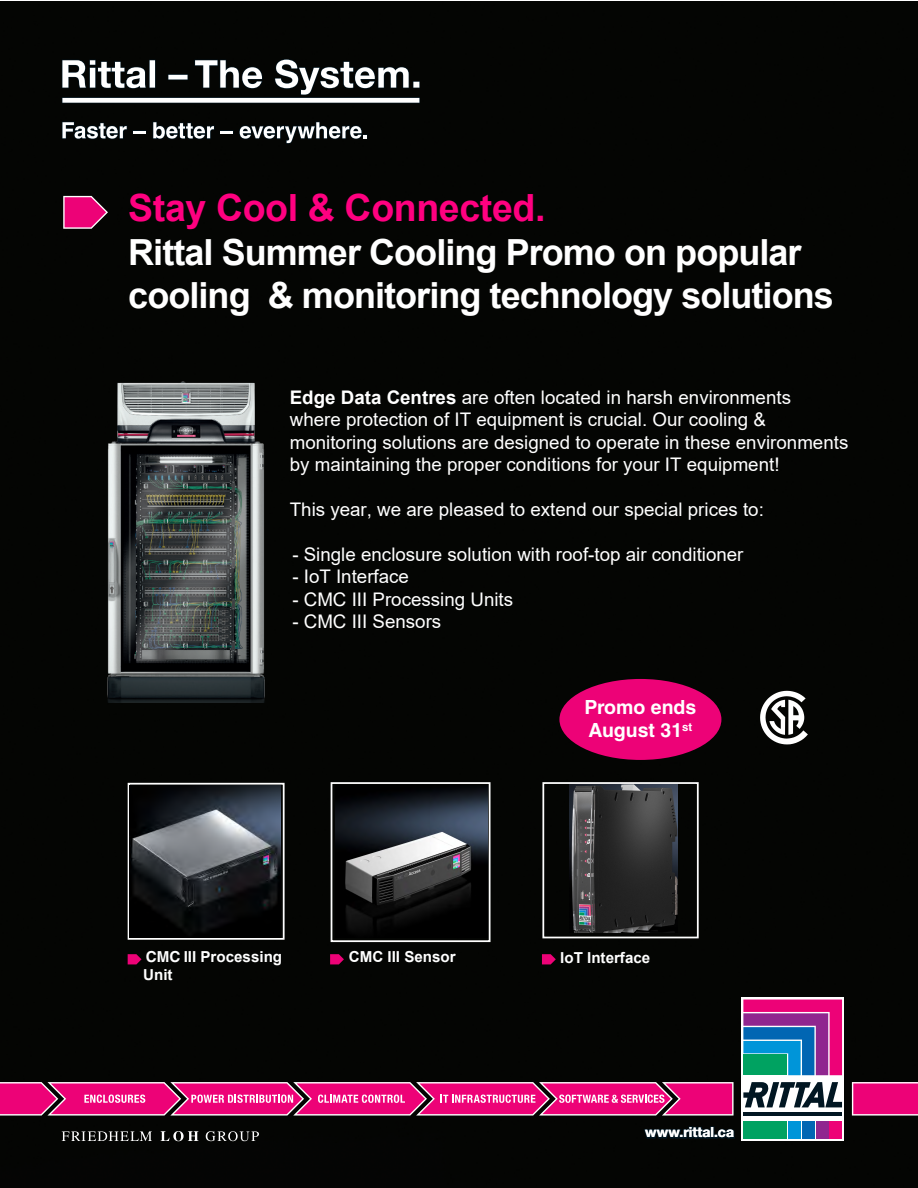
<style>
.page{position:relative;width:918px;height:1188px;background:#fff}
.page>*{position:absolute;margin:0;border:0;box-sizing:border-box;transform-origin:0 0}
.t1{font:700 37.5px "Arial";letter-spacing:-.01em;color:#ff0080}
.t2{font:700 36px/43px "Arial";letter-spacing:-.025em;color:#fff}
.t3{font:700 19.5px/23.4px "Helvetica LT Std";color:#fff}
.t4{font:18.75px/22.5px "Arial";color:#fff}
.t5{font:700 15.15px/18.1px "Arial";color:#fff}
.t6{font:700 14.1px "Neue Helvetica For Rittal";color:#fff}
.s1{font-weight:700}
.s2{font-family:"Helvetica"}
</style>
<div class="page">
<div style="left:0;top:1px;width:918px;height:1187px;background:#040503"></div>
<div style="left:741px;top:998px;width:103px;height:143px;background:#fff"></div>
<svg style="left:743px;top:1000px;width:99px;height:75px;background:#72569b"></svg>
<svg style="left:852px;top:1082px;width:66px;height:34px;background:#eb1b82"></svg>
<svg style="left:760px;top:691px;width:48px;height:53px"></svg>
<svg style="left:128px;top:954px;width:14px;height:10px"></svg>
<div style="left:331px;top:782px;width:160px;height:160px;border:2px solid #fff"></div>
<svg style="left:330px;top:954px;width:14px;height:10px"></svg>
<div style="left:545px;top:785px;width:151px;height:150px;background:#040503"></div>
<div style="left:542px;top:782px;width:157px;height:156px;border:2px solid #fff"></div>
<svg style="left:542px;top:954px;width:14px;height:10px"></svg>
<div style="left:559px;top:679px;width:162px;height:81px;background:#ed0277;border-radius:50%"></div>
<div style="left:220px;top:130px;width:14px;height:4px;border:1px solid #011622"></div>
<svg style="left:61px;top:58px;width:360px;height:46px"></svg>
<svg style="left:61px;top:121px;width:85px;height:19px"></svg>
<svg style="left:152px;top:121px;width:63px;height:19px"></svg>
<svg style="left:221px;top:118px;width:146px;height:29px;background:#373a39"></svg>
<svg style="left:0;top:1082px;width:842px;height:73px;background:#6a264a"></svg>
<svg style="left:63px;top:196px;width:45px;height:33px"></svg>
<div style="left:128px;top:783px;width:157px;height:157px;border:2px solid #fff"></div>
<img style="left:130px;top:786px;width:151px;height:152px">
<img style="left:335px;top:785px;width:152px;height:153px">
<img style="left:107px;top:381px;width:158px;height:321px">
<img style="left:570px;top:784px;width:108px;height:149px">
<h1 class="t1" style="left:128px;top:182px;width:419px">Stay Cool &amp; Connected.</h1>
<h2 class="t2" style="left:128px;top:231px;width:707px">Rittal Summer Cooling Promo on popular cooling &amp; monitoring technology solutions</h2>
<p class="t4" style="left:290px;top:386px;width:560px"><span class="s1">Edge Data Centres</span> are often located in harsh environments<br>where protection of IT equipment is crucial. Our cooling &amp; monitoring solutions are designed to operate in these environments by maintaining the proper conditions for your IT equipment!</p>
<p class="t4" style="left:290px;top:498px;width:476px">This year, we are pleased to extend our special prices to:</p>
<p class="t4" style="left:292px;top:543px;width:453px">- Single enclosure solution with roof-top air conditioner</p>
<p class="t4" style="left:292px;top:565px;width:118px">- IoT Interface</p>
<p class="t4" style="left:292px;top:588px;width:222px">- CMC III Processing Units</p>
<p class="t4" style="left:292px;top:610px;width:150px">- CMC III Sensors</p>
<p class="t3" style="left:584px;top:695px;width:113px">Promo ends<br>August 31<sup>st</sup></p>
<p class="t5" style="left:143px;top:948px;width:140px"><span class="s2">CMC</span> III Processing<br>Unit</p>
<p class="t5" style="left:349px;top:948px;width:108px">CMC III Sensor</p>
<p class="t5" style="left:560px;top:948px;width:92px">IoT Interface</p>
<p class="t6" style="left:645px;top:1124px;width:90px">www.rittal.ca</p>
</div>
